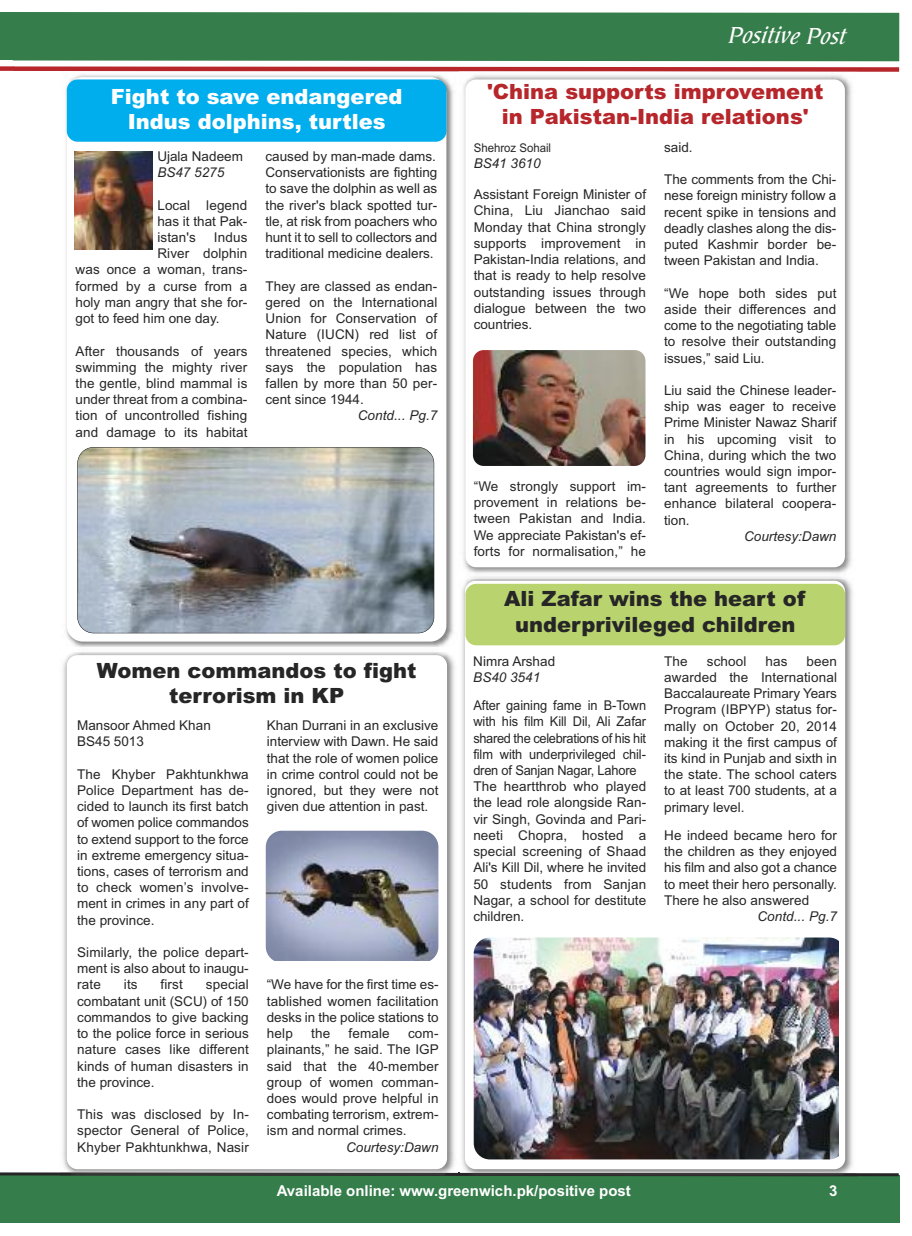
<style>
.page{position:relative;width:912px;height:1236px;background:#fff}
.page>*{position:absolute;margin:0;border:0;box-sizing:border-box;transform-origin:0 0}
.t1{font:italic 24px "Novarese Medium Italic DTC";color:#fff}
.t2{font:900 21px/25.2px "Arial";color:#272627;text-align:center}
.t3{font:900 21px/25.2px "Arial";color:#b6262b;text-align:center}
.t4{font:900 21px/25.2px "Arial";color:#fff;text-align:center}
.t5{font:700 15px "Arial";color:#fff}
.t6{font:13.5px/16.2px "Arial";color:#272627;text-align:justify}
.t7{font:13.5px/16.2px "Arial";color:#272627;scale:.95 1}
.t8{font:italic 13.5px "Arial";color:#272627}
.t9{font:12px "Arial";color:#272627;scale:.95 1}
</style>
<div class="page">
<div style="left:12px;top:1175px;width:886px;height:47px;background:#357d4a"></div>
<div style="left:0;top:1174px;width:14px;height:48px;background:#357d4a"></div>
<img style="left:62px;top:74px;width:791px;height:1095px">
<div style="left:67px;top:77px;width:379px;height:564px;background:#fff;border-radius:16px"></div>
<svg style="left:0;top:12px;width:900px;height:60px;background:#56855d"></svg>
<div style="left:0;top:12px;width:13px;height:48px;background:#357d4a"></div>
<div style="left:67px;top:79px;width:379px;height:63px;background:#00aded;border-radius:11px"></div>
<img style="left:616px;top:71px;width:240px;height:1px">
<div style="left:465px;top:79px;width:379px;height:488px;background:#fff;border-radius:11px"></div>
<img style="left:458px;top:572px;width:395px;height:6px">
<div style="left:464px;top:580px;width:380px;height:588px;background:#fff;border-radius:11px"></div>
<img style="left:62px;top:647px;width:395px;height:4px">
<img style="left:458px;top:647px;width:1px;height:522px">
<svg style="left:0;top:1169px;width:900px;height:11px"></svg>
<div style="left:67px;top:655px;width:380px;height:513px;background:#fff;border-radius:11px"></div>
<img style="left:77px;top:447px;width:357px;height:186px;border-radius:16px">
<div style="left:77px;top:447px;width:357px;height:186px;border:1px solid #272627;border-radius:16px"></div>
<img style="left:472px;top:351px;width:173px;height:115px;border-radius:11px">
<img style="left:473px;top:937px;width:364px;height:222px">
<img style="left:266px;top:830px;width:172px;height:130px">
<div style="left:465px;top:583px;width:379px;height:62px;background:#b9d46e;border-radius:11px"></div>
<img style="left:74px;top:152px;width:79px;height:97px">
<h2 class="t4" style="left:111px;top:84px;width:293px">Fight to save endangered<br>Indus dolphins, turtles</h2>
<p class="t6" style="left:157px;top:148px;width:87px">Ujala Nadeem</p>
<p class="t8" style="left:157px;top:165px;width:68px">BS47 5275</p>
<p class="t6" style="left:157px;top:197px;width:92px">Local legend has it that Pak&shy;istan's</p>
<p class="t6" style="left:265px;top:148px;width:173px">caused by man-made dams.<br>Conservationists are fighting to save the dolphin as well as the river's black spotted tur&shy;tle, at risk from poachers who hunt it to sell to collectors and traditional medicine dealers.</p>
<p class="t6" style="left:265px;top:278px;width:173px">They are classed as endan&shy;gered on the International Union for Conservation of Nature (IUCN) red list of threatened species, which says the population has fallen by more than 50 per&shy;cent since 1944.</p>
<p class="t8" style="left:357px;top:408px;width:81px">Contd... Pg.7</p>
<p class="t6" style="left:214px;top:229px;width:35px">Indus</p>
<p class="t6" style="left:157px;top:245px;width:92px">River dolphin</p>
<p class="t6" style="left:76px;top:262px;width:173px">was once a woman, trans-</p>
<p class="t6" style="left:76px;top:278px;width:173px">formed by a curse from a</p>
<p class="t6" style="left:76px;top:294px;width:173px">holy man angry that she for-</p>
<p class="t6" style="left:76px;top:310px;width:145px">got to feed him one day.</p>
<p class="t6" style="left:76px;top:343px;width:173px">After thousands of years swimming the mighty river the gentle, blind mammal is under threat from a combina&shy;tion of uncontrolled fishing and damage to its habitat</p>
<h2 class="t2" style="left:97px;top:658px;width:321px">Women commandos to fight terrorism in KP</h2>
<p class="t6" style="left:77px;top:717px;width:135px">Mansoor Ahmed Khan<br>BS45 5013</p>
<p class="t6" style="left:77px;top:765px;width:173px">The Khyber Pakhtunkhwa Police Department has de&shy;cided to launch its first batch of women police commandos to extend support to the force in extreme emergency situa&shy;tions, cases of terrorism and to check women’s involve&shy;ment in crimes in any part of the province.</p>
<p class="t6" style="left:77px;top:944px;width:173px">Similarly, the police depart&shy;ment is also about to inaugu&shy;rate</p>
<p class="t6" style="left:124px;top:976px;width:15px">its</p>
<p class="t6" style="left:160px;top:976px;width:24px">first</p>
<p class="t6" style="left:77px;top:976px;width:173px;text-indent:129px">special combatant unit (SCU) of 150 commandos to give backing to the police force in serious nature cases like different kinds of human disasters in the province.</p>
<p class="t6" style="left:77px;top:1106px;width:173px">This was disclosed by In&shy;spector General of Police, Khyber Pakhtunkhwa, Nasir</p>
<p class="t6" style="left:267px;top:717px;width:173px">Khan Durrani in an exclusive interview with Dawn. He said that the role of women police in crime control could not be ignored, but they were not given due attention in past.</p>
<p class="t6" style="left:267px;top:976px;width:173px">“We have for the first time es&shy;tablished women facilitation desks in the police stations to help</p>
<p class="t6" style="left:311px;top:1025px;width:21px">the</p>
<p class="t6" style="left:348px;top:1025px;width:43px">female</p>
<p class="t6" style="left:267px;top:1025px;width:173px;text-indent:141px">com&shy;plainants,” he said. The IGP said that the 40-member group of women comman&shy;does would prove helpful in combating terrorism, extrem&shy;ism and normal crimes.</p>
<p class="t8" style="left:346px;top:1138px;width:94px">Courtesy:Dawn</p>
<h1 class="t1" style="left:726px;top:22px;width:125px">Positive Post</h1>
<h2 class="t3" style="left:487px;top:79px;width:338px">'China supports improvement in Pakistan-India relations'</h2>
<p class="t9" style="left:473px;top:141px;width:83px">Shehroz Sohail</p>
<p class="t8" style="left:473px;top:155px;width:68px">BS41 3610</p>
<p class="t6" style="left:473px;top:186px;width:174px">Assistant Foreign Minister of China, Liu Jianchao said Monday that China strongly supports improvement in Pakistan-India relations, and that is ready to help resolve outstanding issues through dialogue between the two countries.</p>
<p class="t6" style="left:473px;top:478px;width:174px">“We strongly support im&shy;provement in relations be&shy;tween Pakistan and India.<br>We appreciate Pakistan's ef&shy;forts for normalisation,” he</p>
<p class="t6" style="left:663px;top:139px;width:30px">said.</p>
<p class="t6" style="left:663px;top:171px;width:174px">The comments from the Chi&shy;nese foreign ministry follow a recent spike in tensions and deadly clashes along the dis&shy;puted Kashmir border be&shy;tween Pakistan and India.</p>
<p class="t6" style="left:663px;top:285px;width:174px">“We hope both sides put aside their differences and come to the negotiating table to resolve their outstanding issues,” said Liu.</p>
<p class="t6" style="left:663px;top:382px;width:174px">Liu said the Chinese leader&shy;ship was eager to receive Prime Minister Nawaz Sharif in his upcoming visit to China, during which the two countries would sign impor&shy;tant agreements to further enhance bilateral coopera&shy;tion.</p>
<p class="t8" style="left:743px;top:528px;width:94px">Courtesy:Dawn</p>
<h2 class="t2" style="left:504px;top:586px;width:302px">Ali Zafar wins the heart of underprivileged children</h2>
<p class="t6" style="left:473px;top:653px;width:83px">Nimra Arshad</p>
<p class="t8" style="left:473px;top:669px;width:68px">BS40 3541</p>
<p class="t7" style="left:473px;top:697px;width:183px">After gaining fame in B-Town with his film Kill Dil, Ali Zafar shared the celebrations of his hit film with underprivileged chil&shy;dren of Sanjan Nagar, Lahore<br>The heartthrob who played the lead role alongside Ran&shy;vir Singh, Govinda and Pari&shy;neeti Chopra, hosted a special screening of Shaad<br>Ali's Kill Dil, where he invited<br>50 students from Sanjan<br>Nagar, a school for destitute children.</p>
<p class="t6" style="left:664px;top:653px;width:174px;text-indent:142px">been awarded the International Baccalaureate Primary Years Program (IBPYP) status for&shy;mally on October 20, 2014 making it the first campus of its kind in Punjab and sixth in the state. The school caters to at least 700 students, at a primary level.</p>
<p class="t6" style="left:664px;top:827px;width:174px">He indeed became hero for the children as they enjoyed his film and also got a chance to meet their hero personally.<br>There he also answered</p>
<p class="t8" style="left:757px;top:908px;width:81px">Contd... Pg.7</p>
<p class="t6" style="left:664px;top:653px;width:25px">The</p>
<p class="t6" style="left:706px;top:653px;width:41px">school</p>
<p class="t6" style="left:765px;top:653px;width:24px">has</p>
<p class="t5" style="left:276px;top:1181px;width:355px">Available online: www.greenwich.pk/positive post</p>
<p class="t5" style="left:828px;top:1181px;width:10px">3</p>
</div>
